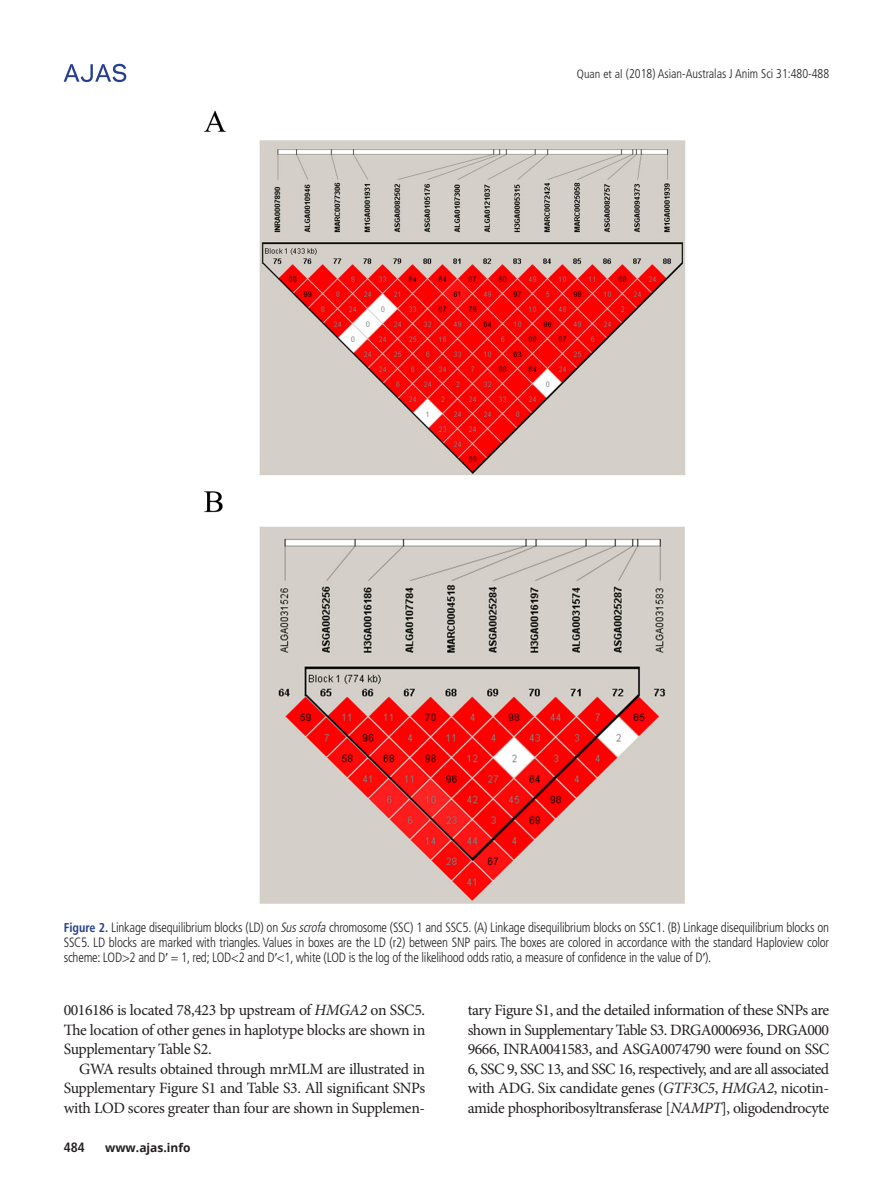
<style>
.page{position:relative;width:893px;height:1191px;background:#fff}
.page>*{position:absolute;margin:0;border:0;box-sizing:border-box;transform-origin:0 0}
.본문{font:15.75px/19.5px "Minion Pro";letter-spacing:-.03em;color:#231f20;text-align:justify}
.표_그림__제목{font:300 condensed 13.5px/15px "Frutiger LT Std";letter-spacing:-.015em;color:#231f20;text-align:justify;scale:.95 1}
.t1{font:700 condensed 13.5px "Frutiger LT Std";color:#231f20}
.t2{font:300 condensed 12.75px "Frutiger LT Std";color:#231f20;scale:.95 1}
.t3{font:700 12px "Open Sans";color:#231f20}
.s1{font-size:12px}
.s2{font-weight:700;font-size:12.75px;color:#253f8e}
.s3{font-style:italic}
.s4{font-family:"Times New Roman";font-weight:400;font-stretch:normal}
</style>
<div class="page">
<svg style="left:64px;top:64px;width:62px;height:18px"></svg>
<img style="left:204px;top:110px;width:482px;height:794px">
<p class="t2" style="left:577px;top:66px;width:267px"><span class="s1">Quan et al</span> (2018) Asian-Australas J Anim Sci 31:480-488</p>
<p class="표_그림__제목" style="left:64px;top:920px;width:807px"><span class="s2">Figure 2.</span> Linkage disequilibrium blocks (LD) on <span class="s3">Susscrofa</span> chromosome (SSC) 1 and SSC5. (A) Linkage disequilibrium blocks on SSC1. (B) Linkage disequilibrium blocks on SSC5. LD blocks are marked with triangles. Values in boxes are the LD (r2) between SNP pairs. The boxes are colored in accordance with the standard Haploview color scheme: LOD&gt;2 and D<span class="s4">′</span> = 1, red; LOD&lt;2 and D<span class="s4">′</span>&lt;1, white (LOD is the log of the likelihood odds ratio, a measure of confidence in the value of D<span class="s4">′</span>).</p>
<p class="본문" style="left:64px;top:1000px;width:363px">0016186 is located 78,423 bp upstream of <span class="s3">HMGA2</span> on SSC5.<br>The location of other genes in haplotype blocks are shown in Supplementary Table S2.</p>
<p class="본문" style="left:64px;top:1059px;width:363px;text-indent:15px">GWA results obtained through mrMLM are illustrated in Supplementary Figure S1 and Table S3. All significant SNPs with LOD scores greater than four are shown in Supplemen-</p>
<p class="t1" style="left:64px;top:1139px;width:23px">484</p>
<p class="t3" style="left:105px;top:1138px;width:87px">www.ajas.info</p>
<p class="본문" style="left:468px;top:1000px;width:363px">tary Figure S1, and the detailed information of these SNPs are shown in Supplementary Table S3. DRGA0006936, DRGA000<br>9666, INRA0041583, and ASGA0074790 were found on SSC 6, SSC 9, SSC 13, and SSC 16, respectively, and are all associated with ADG. Six candidate genes (<span class="s3">GTF3C5</span>, <span class="s3">HMGA2</span>, nicotin&shy;amide phosphoribosyltransferase [<span class="s3">NAMPT</span>], oligodendrocyte</p>
</div>
